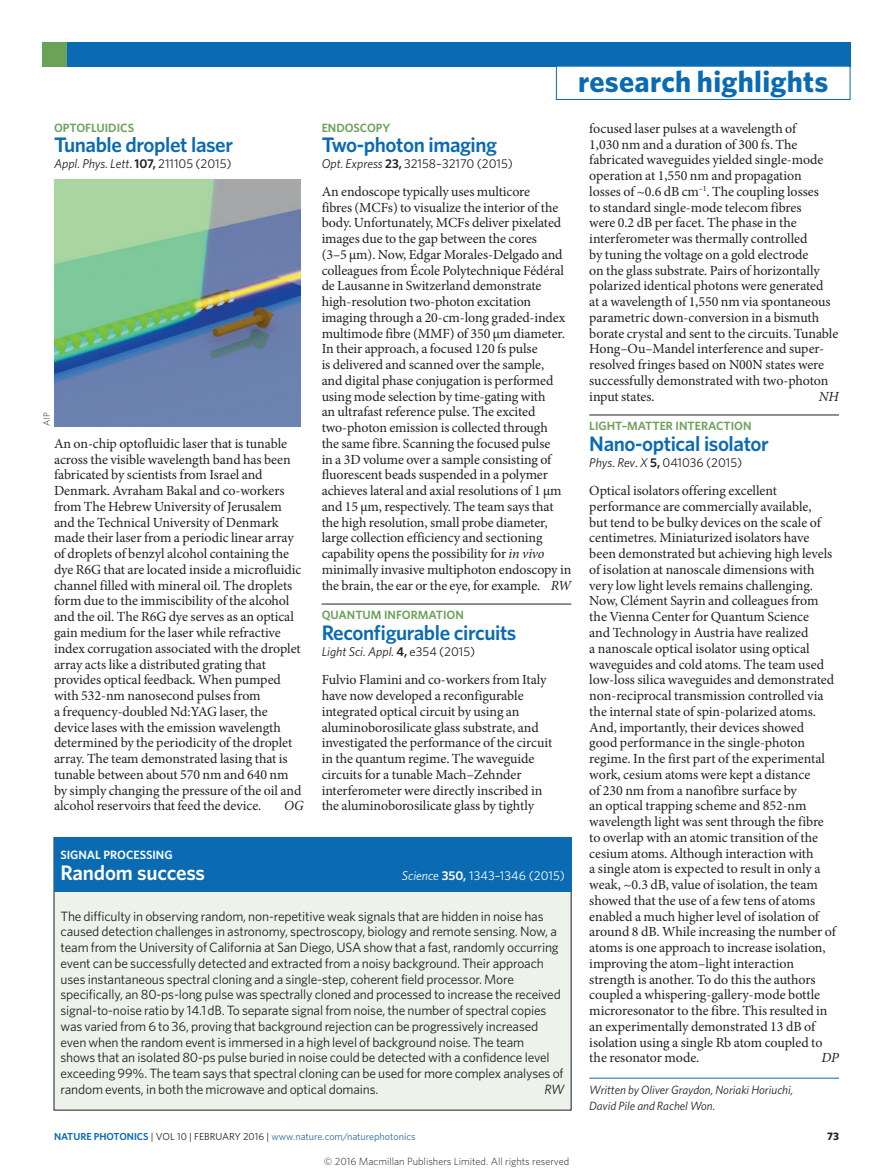
<style>
.page{position:relative;width:893px;height:1174px;background:#fff}
.page>*{position:absolute;margin:0;border:0;box-sizing:border-box;transform-origin:0 0}
.t1{font:700 30px "Whitney";letter-spacing:.01em;color:#0a6ab2}
.Title{font:600 21px "Whitney";letter-spacing:-.02em;color:#0a6ab2}
.RH_box_title{font:600 21px "Whitney";letter-spacing:-.01em;color:#fff}
.Body_first{font:13.95px/15.8px "Minion Pro";letter-spacing:-.005em;color:#231f20}
.Body_first-2{font:italic 13.95px "Minion Pro";color:#231f20}
.Box_body_first{font:13.5px/15.8px "Whitney";letter-spacing:-.01em;color:#231f20}
.Box_body_first-2{font:italic 13.5px "Whitney";color:#231f20}
.Journal_DOI_ref{font:italic 12.75px "Whitney";color:#231f20}
.Journal_DOI_ref-2{font:12.75px "Whitney";color:#231f20}
.RH_box_title-2{font:12.75px "Whitney";color:#fff}
.Author_information{font:italic 12px/15.8px "Whitney";color:#231f20}
.Subject_w_rule{font:600 12px "Whitney";color:#6ca15a}
.Subject{font:600 12px "Whitney";color:#6ca15a}
.RH_box_subject{font:600 12px "Whitney";color:#fff}
.t2{font:700 10.8px "Whitney";color:#231f20}
.t3{font:300 10.5px "Whitney";color:#231f20}
.t4{font:10.2px "Whitney";color:#2f679b}
.Picture_credit{font:300 9px "Whitney";color:#231f20}
.s1{font-family:"Minion Pro";font-style:normal}
.s2{font-weight:600;font-style:normal}
.s3{font-style:normal}
.s4{font-style:italic}
.s5{font-weight:600}
.s6{font-family:"Minion Pro"}
.s7{font-weight:600;color:#0a6ab2}
.s8{color:#231f20}
</style>
<div class="page">
<div style="left:43px;top:43px;width:807px;height:24px;background:#0a6ab2"></div>
<div style="left:43px;top:43px;width:24px;height:24px;background:#6ca15a"></div>
<div style="left:556px;top:66px;width:294px;height:34px;border:1px solid #0a6ab2"></div>
<hr style="left:322px;top:604px;width:249px;height:1px;background:#231f20">
<hr style="left:589px;top:415px;width:250px;height:1px;background:#231f20">
<hr style="left:589px;top:1078px;width:250px;height:1px;background:#0a6ab2">
<img style="left:54px;top:179px;width:247px;height:247px">
<div style="left:54px;top:837px;width:517px;height:273px;background:#edf3ea"></div>
<div style="left:54px;top:837px;width:517px;height:54px;background:#0a6ab2"></div>
<h1 class="t1" style="left:578px;top:61px;width:252px">research highlights</h1>
<p class="Subject" style="left:54px;top:120px;width:82px">OPTOFLUIDICS</p>
<p class="Title" style="left:54px;top:131px;width:181px">Tunable droplet laser</p>
<p class="Journal_DOI_ref" style="left:54px;top:155px;width:179px">Appl. Phys. Lett<span class="s1">.</span> <span class="s2">107,</span> <span class="s3">211105 (2015)</span></p>
<p class="Picture_credit" style="left:41px;top:426px;width:15px;rotate:-90deg">AIP</p>
<p class="Body_first" style="left:54px;top:435px;width:249px">An on-chip optofluidic laser that is tunable across the visible wavelength band has been fabricated by scientists from Israel and Denmark. Avraham Bakal and co-workers from The Hebrew University of Jerusalem and the Technical University of Denmark made their laser from a periodic linear array of droplets of benzyl alcohol containing the dye R6G that are located inside a microfluidic channel filled with mineral oil. The droplets form due to the immiscibility of the alcohol and the oil. The R6G dye serves as an optical gain medium for the laser while refractive index corrugation associated with the droplet array acts like a distributed grating that provides optical feedback. When pumped with 532-nm nanosecond pulses from<br>a frequency-doubled Nd:YAG laser, the device lases with the emission wavelength determined by the periodicity of the droplet array. The team demonstrated lasing that is tunable between about 570 nm and 640 nm by simply changing the pressure of the oil and alcohol reservoirs that feed the device.</p>
<p class="Body_first-2" style="left:284px;top:797px;width:21px">OG</p>
<p class="Subject" style="left:322px;top:120px;width:70px">ENDOSCOPY</p>
<p class="Title" style="left:322px;top:131px;width:177px">Two-photon imaging</p>
<p class="Journal_DOI_ref-2" style="left:322px;top:155px;width:193px"><span class="s4">Opt. Express</span> <span class="s5">23,</span> 32158–32170 (2015)</p>
<p class="Body_first" style="left:322px;top:183px;width:251px">An endoscope typically uses multicore<br>fibres (MCFs) to visualize the interior of the body. Unfortunately, MCFs deliver pixelated images due to the gap between the cores<br>(3–5 μm). Now, Edgar Morales-Delgado and colleagues from École Polytechnique Fédéral de Lausanne in Switzerland demonstrate high-resolution two-photon excitation imaging through a 20-cm-long graded-index multimode fibre (MMF) of 350 μm diameter.<br>In their approach, a focused 120 fs pulse<br>is delivered and scanned over the sample,<br>and digital phase conjugation is performed using mode selection by time-gating with<br>an ultrafast reference pulse. The excited two-photon emission is collected through<br>the same fibre. Scanning the focused pulse<br>in a 3D volume over a sample consisting of fluorescent beads suspended in a polymer achieves lateral and axial resolutions of 1 μm and 15 μm, respectively. The team says that the high resolution, small probe diameter, large collection efficiency and sectioning capability opens the possibility for <span class="s4">in vivo </span>minimally invasive multiphoton endoscopy in the brain, the ear or the eye, for example. <span class="s4">RW</span></p>
<p class="Subject_w_rule" style="left:322px;top:607px;width:144px">QUANTUM INFORMATION</p>
<p class="Title" style="left:322px;top:619px;width:196px">Reconfigurable circuits</p>
<p class="Journal_DOI_ref" style="left:322px;top:643px;width:155px">Light Sci. Appl. <span class="s2">4,</span> <span class="s3">e354 (2015)</span></p>
<p class="Body_first" style="left:322px;top:672px;width:232px">Fulvio Flamini and co-workers from Italy have now developed a reconfigurable integrated optical circuit by using an aluminoborosilicate glass substrate, and investigated the performance of the circuit in the quantum regime. The waveguide circuits for a tunable Mach–Zehnder interferometer were directly inscribed in the aluminoborosilicate glass by tightly</p>
<p class="RH_box_subject" style="left:60px;top:846px;width:114px">SIGNAL PROCESSING</p>
<p class="RH_box_title" style="left:60px;top:858px;width:146px">Random success</p>
<p class="RH_box_title-2" style="left:402px;top:867px;width:165px"><span class="s4">Science</span> <span class="s5">350,</span> 1343–1346 (2015)</p>
<p class="Box_body_first" style="left:61px;top:907px;width:504px">The difficulty in observing random, non-repetitive weak signals that are hidden in noise has caused detection challenges in astronomy, spectroscopy, biology and remote sensing. Now, a team from the University of California at San Diego, USA show that a fast, randomly occurring event can be successfully detected and extracted from a noisy background. Their approach uses instantaneous spectral cloning and a single-step, coherent field processor. More specifically, an 80-ps-long pulse was spectrally cloned and processed to increase the received signal-to-noise ratio by 14.1 dB. To separate signal from noise, the number of spectral copies was varied from 6 to 36, proving that background rejection can be progressively increased even when the random event is immersed in a high level of background noise. The team<br>shows that an isolated 80-ps pulse buried in noise could be detected with a confidence level exceeding 99%. The team says that spectral cloning can be used for more complex analyses of random events, in both the microwave and optical domains.</p>
<p class="Box_body_first-2" style="left:544px;top:1080px;width:22px">RW</p>
<p class="Body_first" style="left:589px;top:120px;width:250px">focused laser pulses at a wavelength of<br>1,030 nm and a duration of 300 fs. The fabricated waveguides yielded single-mode operation at 1,550 nm and propagation<br>losses of ~0.6 dB cm<sup>–1</sup>. The coupling losses<br>to standard single-mode telecom fibres<br>were 0.2 dB per facet. The phase in the interferometer was thermally controlled<br>by tuning the voltage on a gold electrode<br>on the glass substrate. Pairs of horizontally polarized identical photons were generated<br>at a wavelength of 1,550 nm via spontaneous parametric down-conversion in a bismuth borate crystal and sent to the circuits. Tunable Hong–Ou–Mandel interference and super&shy;resolved fringes based on N00N states were successfully demonstrated with two-photon input states.</p>
<p class="Body_first-2" style="left:819px;top:388px;width:22px">NH</p>
<p class="Subject_w_rule" style="left:589px;top:418px;width:164px">LIGHT–MATTER INTERACTION</p>
<p class="Title" style="left:589px;top:430px;width:181px">Nano-optical isolator</p>
<p class="Journal_DOI_ref-2" style="left:589px;top:454px;width:154px"><span class="s4">Phys</span><span class="s6">.</span> <span class="s4">Rev</span><span class="s6">.</span> <span class="s4">X</span> <span class="s5">5,</span> 041036 (2015)</p>
<p class="Body_first" style="left:589px;top:483px;width:248px">Optical isolators offering excellent performance are commercially available,<br>but tend to be bulky devices on the scale of centimetres. Miniaturized isolators have been demonstrated but achieving high levels of isolation at nanoscale dimensions with very low light levels remains challenging.<br>Now, Clément Sayrin and colleagues from the Vienna Center for Quantum Science<br>and Technology in Austria have realized<br>a nanoscale optical isolator using optical waveguides and cold atoms. The team used low-loss silica waveguides and demonstrated non-reciprocal transmission controlled via the internal state of spin-polarized atoms.<br>And, importantly, their devices showed<br>good performance in the single-photon regime. In the first part of the experimental work, cesium atoms were kept a distance<br>of 230 nm from a nanofibre surface by<br>an optical trapping scheme and 852-nm wavelength light was sent through the fibre to overlap with an atomic transition of the cesium atoms. Although interaction with<br>a single atom is expected to result in only a weak, ~0.3 dB, value of isolation, the team showed that the use of a few tens of atoms enabled a much higher level of isolation of around 8 dB. While increasing the number of atoms is one approach to increase isolation, improving the atom–light interaction strength is another. To do this the authors coupled a whispering-gallery-mode bottle microresonator to the fibre. This resulted in an experimentally demonstrated 13 dB of isolation using a single Rb atom coupled to the resonator mode.</p>
<p class="Body_first-2" style="left:822px;top:1049px;width:19px">DP</p>
<p class="Author_information" style="left:589px;top:1081px;width:206px">Written by Oliver Graydon, Noriaki Horiuchi,<br>David Pile and Rachel Won.</p>
<p class="t4" style="left:54px;top:1129px;width:363px"><span class="s7">NATURE PHOTONICS</span> <span class="s8">| VOL 10 | FEBRUARY 2016 |</span> www.nature.com/naturephotonics</p>
<p class="t2" style="left:827px;top:1129px;width:13px">73</p>
<p class="t3" style="left:324px;top:1154px;width:247px">© 2016 Macmillan Publishers Limited. All rights reserved</p>
</div>
